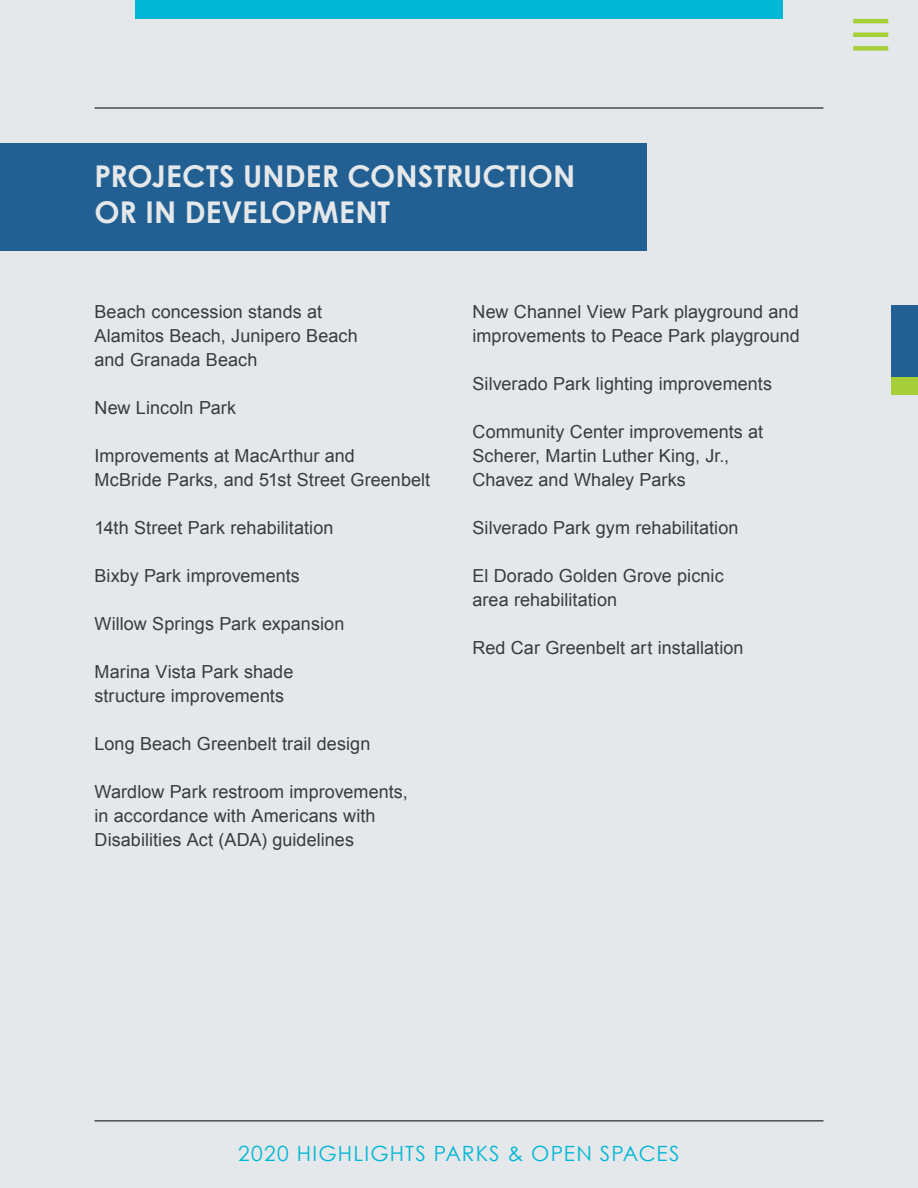
<style>
.page{position:relative;width:918px;height:1188px;background:#e5e8ea}
.page>*{position:absolute;margin:0;border:0;box-sizing:border-box;transform-origin:0 0}
.t1{font:700 30px/36px "Century Gothic";letter-spacing:.005em;color:#e5e8ea}
.t2{font:21px "Century Gothic";letter-spacing:.055em;color:#00b7d5}
.t3{font:18px/24px "Arial";letter-spacing:.005em;color:#373c42}
</style>
<div class="page">
<hr style="left:853px;top:19px;width:35px;height:4px;background:#a6ce39">
<hr style="left:853px;top:33px;width:35px;height:4px;background:#a6ce39">
<div style="left:853px;top:46px;width:35px;height:5px;background:#a6ce39"></div>
<div style="left:135px;top:0;width:648px;height:19px;background:#00b7d5"></div>
<div style="left:0;top:143px;width:647px;height:108px;background:#226093"></div>
<hr style="left:94px;top:108px;width:730px;height:1px;background:#000">
<hr style="left:94px;top:1120px;width:730px;height:1px;background:#000">
<div style="left:891px;top:305px;width:27px;height:72px;background:#226093"></div>
<div style="left:891px;top:377px;width:27px;height:18px;background:#a6ce39"></div>
<h1 class="t1" style="left:94px;top:157px;width:482px">PROJECTS UNDER CONSTRUCTION<br>OR IN DEVELOPMENT</h1>
<p class="t3" style="left:94px;top:300px;width:265px">Beach concession stands at<br>Alamitos Beach, Junipero Beach and Granada Beach</p>
<p class="t3" style="left:94px;top:396px;width:143px">New Lincoln Park</p>
<p class="t3" style="left:94px;top:444px;width:337px">Improvements at MacArthur and<br>McBride Parks, and 51st Street Greenbelt</p>
<p class="t3" style="left:94px;top:516px;width:241px">14th Street Park rehabilitation</p>
<p class="t3" style="left:94px;top:564px;width:207px">Bixby Park improvements</p>
<p class="t3" style="left:94px;top:612px;width:251px">Willow Springs Park expansion</p>
<p class="t3" style="left:94px;top:660px;width:200px">Marina Vista Park shade structure improvements</p>
<p class="t3" style="left:94px;top:732px;width:277px">Long Beach Greenbelt trail design</p>
<p class="t3" style="left:94px;top:780px;width:315px">Wardlow Park restroom improvements, in accordance with Americans with<br>Disabilities Act (ADA) guidelines</p>
<p class="t3" style="left:472px;top:300px;width:329px">New Channel View Park playground and improvements to Peace Park playground</p>
<p class="t3" style="left:472px;top:372px;width:301px">Silverado Park lighting improvements</p>
<p class="t3" style="left:472px;top:420px;width:292px">Community Center improvements at<br>Scherer, Martin Luther King, Jr.,<br>Chavez and Whaley Parks</p>
<p class="t3" style="left:472px;top:516px;width:268px">Silverado Park gym rehabilitation</p>
<p class="t3" style="left:472px;top:564px;width:253px">El Dorado Golden Grove picnic area rehabilitation</p>
<p class="t3" style="left:472px;top:636px;width:273px">Red Car Greenbelt art installation</p>
<p class="t2" style="left:238px;top:1141px;width:443px">2020 HIGHLIGHTS PARKS &amp; OPEN SPACES</p>
</div>
